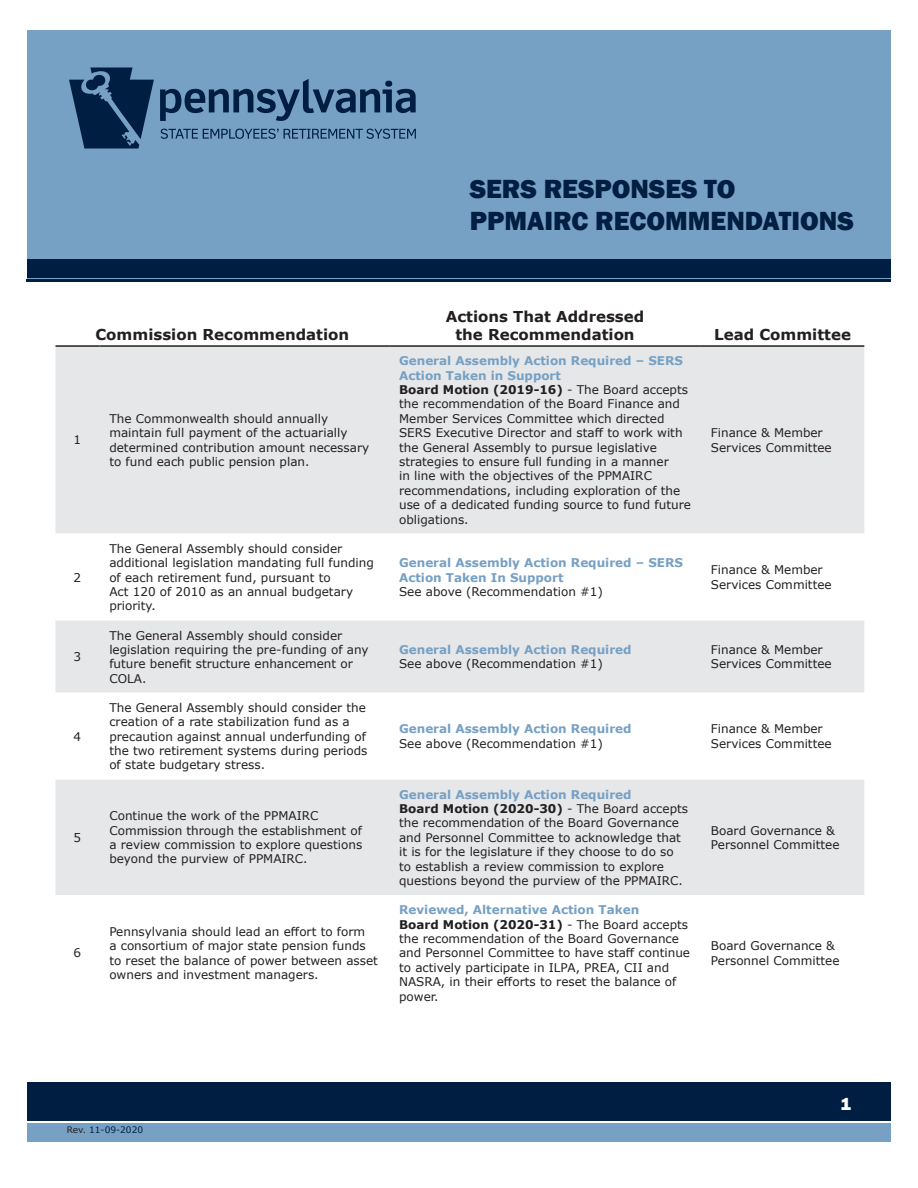
<style>
.page{position:relative;width:918px;height:1188px;background:#fff}
.page>*{position:absolute;margin:0;border:0;box-sizing:border-box;transform-origin:0 0}
.t1{font:800 27px/32.4px "Franklin Gothic";color:#001e41}
.t2{font:800 18px "Franklin Gothic";color:#fff}
.t3{font:700 15px/18px "Verdana";color:#231f20;text-align:center}
.t4{font:12px/14.4px "Verdana";color:#231f20}
.t5{font:700 12px/14.4px "Verdana";color:#76a0c4}
.t6{font:9px "Verdana";color:#001e41}
.s1{font-weight:700;color:#76a0c4}
.s2{font-weight:700}
.s3{color:#231f20}
</style>
<div class="page">
<div style="left:27px;top:1082px;width:864px;height:38px;background:#001e41"></div>
<div style="left:27px;top:1123px;width:864px;height:19px;background:#76a0c4"></div>
<div style="left:27px;top:30px;width:864px;height:252px;background:#76a0c4"></div>
<svg style="left:69px;top:67px;width:85px;height:82px"></svg>
<svg style="left:160px;top:79px;width:256px;height:42px"></svg>
<svg style="left:161px;top:129px;width:255px;height:10px"></svg>
<div style="left:56px;top:347px;width:808px;height:186px;background:#e6e7e9"></div>
<svg style="left:56px;top:620px;width:808px;height:275px;fill:#e6e7e9"></svg>
<hr style="left:56px;top:345px;width:43px;height:2px;background:#231f20">
<hr style="left:99px;top:345px;width:290px;height:2px;background:#231f20">
<hr style="left:389px;top:345px;width:312px;height:2px;background:#231f20">
<hr style="left:701px;top:345px;width:163px;height:2px;background:#231f20">
<div style="left:27px;top:259px;width:864px;height:19px;background:#001e41"></div>
<hr style="left:27px;top:280px;width:864px;height:2px;background:#001e41">
<h1 class="t1" style="left:470px;top:172px;width:385px">SERS RESPONSES TO<br>PPMAIRC RECOMMENDATIONS</h1>
<p class="t3" style="left:95px;top:325px;width:255px">Commission Recommendation</p>
<p class="t4" style="left:74px;top:433px;width:9px">1</p>
<p class="t4" style="left:109px;top:411px;width:261px">The Commonwealth should annually maintain full payment of the actuarially determined contribution amount necessary to fund each public pension plan.</p>
<p class="t4" style="left:74px;top:570px;width:9px">2</p>
<p class="t4" style="left:74px;top:649px;width:9px">3</p>
<p class="t4" style="left:74px;top:729px;width:9px">4</p>
<p class="t4" style="left:74px;top:830px;width:9px">5</p>
<p class="t4" style="left:74px;top:946px;width:9px">6</p>
<p class="t4" style="left:109px;top:541px;width:266px">The General Assembly should consider additional legislation mandating full funding of each retirement fund, pursuant to<br>Act 120 of 2010 as an annual budgetary priority.</p>
<p class="t4" style="left:109px;top:628px;width:261px">The General Assembly should consider legislation requiring the pre-funding of any future benefit structure enhancement or<br>COLA.</p>
<p class="t4" style="left:109px;top:700px;width:260px">The General Assembly should consider the creation of a rate stabilization fund as a precaution against annual underfunding of the two retirement systems during periods of state budgetary stress.</p>
<p class="t4" style="left:109px;top:809px;width:255px">Continue the work of the PPMAIRC Commission through the establishment of a review commission to explore questions beyond the purview of PPMAIRC.</p>
<p class="t4" style="left:109px;top:924px;width:270px">Pennsylvania should lead an effort to form<br>a consortium of major state pension funds to reset the balance of power between asset owners and investment managers.</p>
<p class="t3" style="left:446px;top:307px;width:200px">Actions That Addressed the Recommendation</p>
<p class="t4" style="left:399px;top:354px;width:293px"><span class="s1">General Assembly Action Required – SERS Action Taken in Support<br></span><span class="s2">Board Motion (2019-16)</span> - The Board accepts the recommendation of the Board Finance and Member Services Committee which directed SERS Executive Director and staff to work with the General Assembly to pursue legislative strategies to ensure full funding in a manner<br>in line with the objectives of the PPMAIRC recommendations, including exploration of the use of a dedicated funding source to fund future obligations.</p>
<p class="t5" style="left:399px;top:555px;width:285px">General Assembly Action Required – SERS<br>Action Taken In Support</p>
<p class="t4" style="left:399px;top:584px;width:205px">See above (Recommendation #1)</p>
<p class="t5" style="left:399px;top:642px;width:234px">General Assembly Action Required</p>
<p class="t4" style="left:399px;top:657px;width:205px">See above (Recommendation #1)</p>
<p class="t3" style="left:714px;top:325px;width:138px">Lead Committee</p>
<p class="t4" style="left:711px;top:426px;width:122px">Finance &amp; Member<br>Services Committee</p>
<p class="t4" style="left:711px;top:563px;width:122px">Finance &amp; Member<br>Services Committee</p>
<p class="t4" style="left:711px;top:642px;width:122px">Finance &amp; Member<br>Services Committee</p>
<p class="t5" style="left:399px;top:722px;width:234px">General Assembly Action Required</p>
<p class="t4" style="left:399px;top:736px;width:205px">See above (Recommendation #1)</p>
<p class="t4" style="left:399px;top:787px;width:291px"><span class="s1">General Assembly Action Required<br></span><span class="s2">Board Motion (2020-30)</span> - The Board accepts the recommendation of the Board Governance and Personnel Committee to acknowledge that it is for the legislature if they choose to do so to establish a review commission to explore questions beyond the purview of the PPMAIRC.</p>
<p class="t4" style="left:399px;top:903px;width:293px"><span class="s1">Reviewed, Alternative Action Taken<br></span><span class="s2">Board Motion (2020-31)</span> - The Board accepts the recommendation of the Board Governance and Personnel Committee to have staff continue to actively participate in ILPA, PREA, CII and NASRA, in their efforts to reset the balance of power.</p>
<p class="t4" style="left:711px;top:722px;width:122px">Finance &amp; Member<br>Services Committee</p>
<p class="t4" style="left:711px;top:823px;width:130px">Board Governance &amp;<br>Personnel Committee</p>
<p class="t4" style="left:711px;top:939px;width:130px">Board Governance &amp;<br>Personnel Committee</p>
<p class="t6" style="left:67px;top:1124px;width:78px"><span class="s3">Rev.</span> 11-09-2020</p>
<h2 class="t2" style="left:841px;top:1092px;width:12px">1</h2>
</div>
